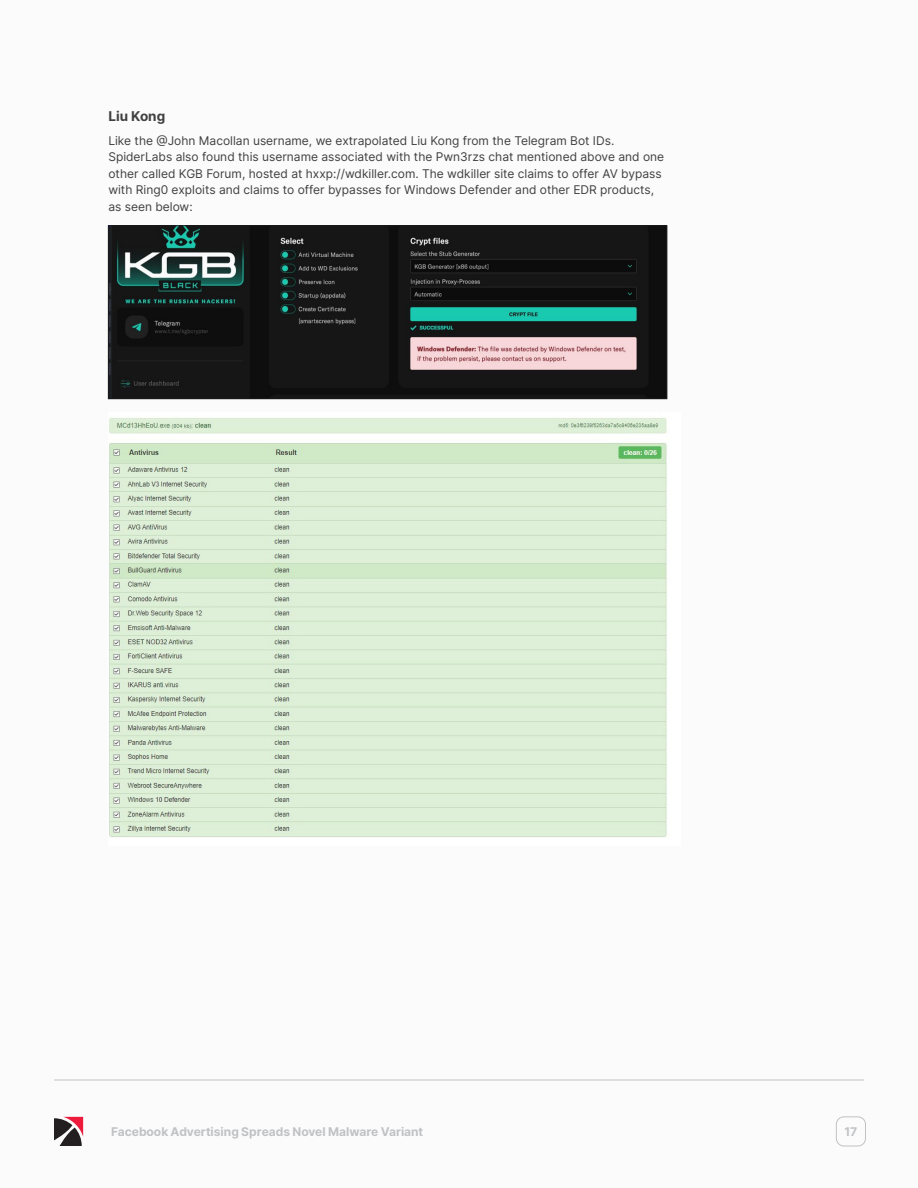
<style>
.page{position:relative;width:918px;height:1188px;background:#fbfbfc}
.page>*{position:absolute;margin:0;border:0;box-sizing:border-box;transform-origin:0 0}
.Third_Header{font:700 13.5px "Inter";color:#404040}
.Body_Text{font:12px/16.5px "Inter";color:#404040}
.t1{font:700 12px "Inter";color:#c1c2c4}
</style>
<div class="page">
<hr style="left:54px;top:1080px;width:810px;height:1px;background:#c1c2c4">
<svg style="left:54px;top:1117px;width:29px;height:29px"></svg>
<div style="left:836px;top:1116px;width:30px;height:30px;border:1px solid #c1c2c4;border-radius:8px"></div>
<img style="left:110px;top:227px;width:555px;height:170px">
<div style="left:108px;top:225px;width:559px;height:174px;border:1px solid #1a1a1a"></div>
<img style="left:109px;top:418px;width:558px;height:420px">
<p class="Third_Header" style="left:108px;top:107px;width:58px">Liu Kong</p>
<p class="Body_Text" style="left:108px;top:132px;width:557px">Like the @John Macollan username, we extrapolated Liu Kong from the Telegram Bot IDs.<br>SpiderLabs also found this username associated with the Pwn3rzs chat mentioned above and one other called KGB Forum, hosted at hxxp://wdkiller.com. The wdkiller site claims to offer AV bypass with Ring0 exploits and claims to offer bypasses for Windows Defender and other EDR products, as seen below:</p>
<p class="t1" style="left:111px;top:1123px;width:314px">Facebook Advertising Spreads Novel Malware Variant</p>
<p class="t1" style="left:845px;top:1123px;width:14px">17</p>
</div>
